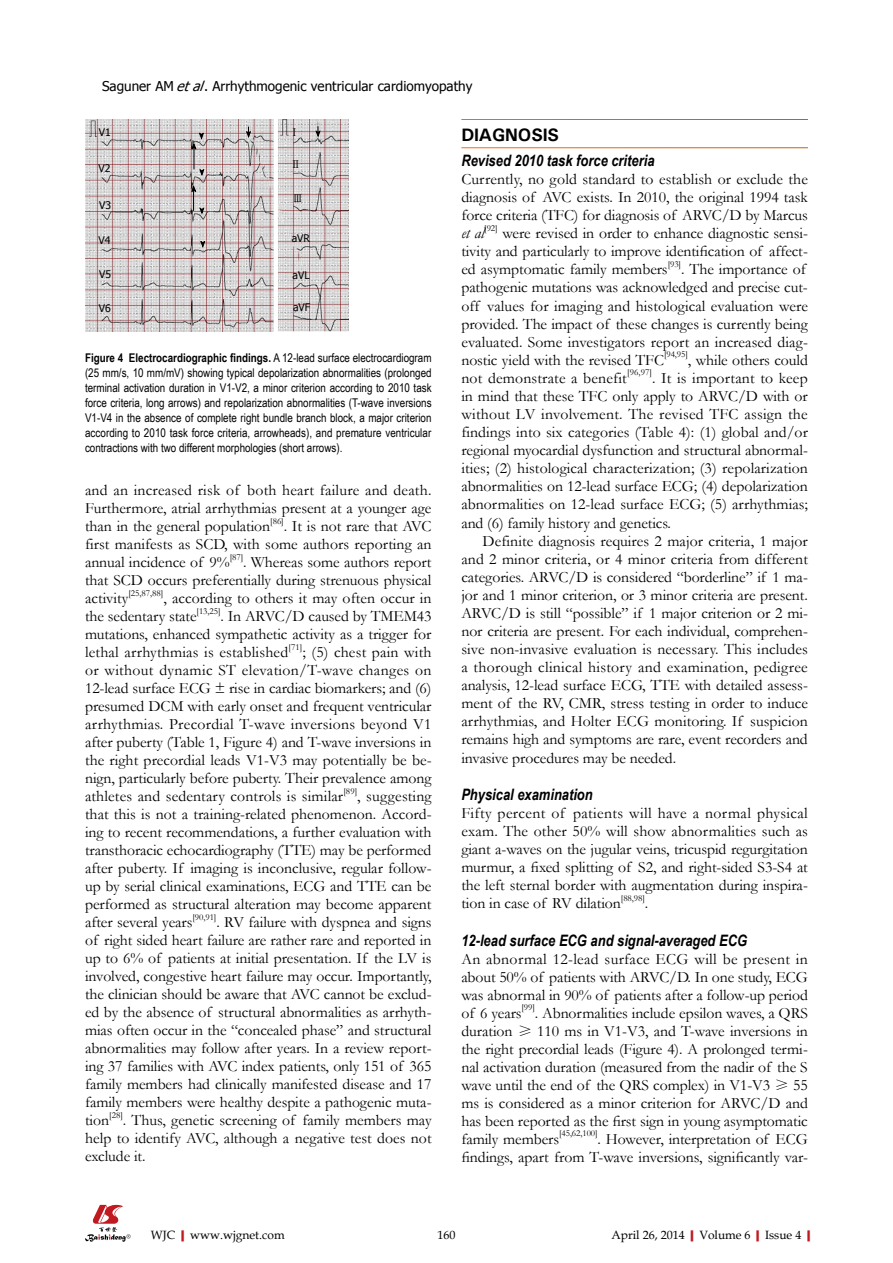
<style>
.page{position:relative;width:893px;height:1263px;background:#fff}
.page>*{position:absolute;margin:0;border:0;box-sizing:border-box;transform-origin:0 0}
.t1{font:700 18px "Univers";letter-spacing:-.01em;color:#000}
.t2{font:15.75px/18px "Garamond";letter-spacing:-.005em;color:#000;text-align:justify}
.t3{font:italic 700 15.75px "Arial Narrow";color:#000}
.t4{font:italic 15.75px "Garamond";color:#000}
.t5{font:13.5px "Tahoma";color:#000}
.t6{font:12px/15px "Arial Narrow";color:#000;text-align:justify}
.t7{font:12px "Book Antiqua";color:#000}
.t8{font:10.5px "Tahoma";color:#000}
.t9{font:10.5px "Koz Min Pro";color:#000}
.t10{font:9.15px "Garamond";letter-spacing:-.005em;color:#000}
.s1{font-style:italic}
.s2{font-weight:700}
.s3{font-family:"Sim Sun";font-size:14.25px}
.s4{font-weight:700;color:#c01920}
</style>
<div class="page">
<svg style="left:85px;top:1205px;width:46px;height:37px"></svg>
<img style="left:85px;top:119px;width:189px;height:213px">
<img style="left:278px;top:119px;width:70px;height:213px">
<svg style="left:316px;top:126px;width:4px;height:11px"></svg>
<svg style="left:246px;top:127px;width:5px;height:10px"></svg>
<svg style="left:192px;top:133px;width:12px;height:42px"></svg>
<svg style="left:191px;top:186px;width:13px;height:28px"></svg>
<svg style="left:200px;top:241px;width:5px;height:6px"></svg>
<p class="t5" style="left:102px;top:77px;width:372px">Saguner AM <span class="s1">etal</span>. Arrhythmogenic ventricular cardiomyopathy</p>
<p class="t8" style="left:99px;top:125px;width:14px">V1</p>
<p class="t8" style="left:98px;top:161px;width:14px">V2</p>
<p class="t8" style="left:99px;top:198px;width:14px">V3</p>
<p class="t8" style="left:99px;top:233px;width:14px">V4</p>
<p class="t8" style="left:99px;top:267px;width:14px">V5</p>
<p class="t8" style="left:99px;top:302px;width:14px">V6</p>
<p class="t9" style="left:289px;top:125px;width:12px">Ⅰ</p>
<p class="t9" style="left:291px;top:156px;width:12px">Ⅱ</p>
<p class="t9" style="left:292px;top:191px;width:12px">Ⅲ</p>
<p class="t8" style="left:292px;top:231px;width:20px">aVR</p>
<p class="t8" style="left:293px;top:268px;width:19px">aVL</p>
<p class="t8" style="left:293px;top:300px;width:19px">aVF</p>
<p class="t6" style="left:85px;top:350px;width:348px"><span class="s2">Figure 4 Electrocardiographic findings.</span> A 12-lead surface electrocardiogram (25 mm/s, 10 mm/mV) showing typical depolarization abnormalities (prolonged terminal activation duration in V1-V2, a minor criterion according to 2010 task force criteria, long arrows) and repolarization abnormalities (T-wave inversions V1-V4 in the absence of complete right bundle branch block, a major criterion according to 2010 task force criteria, arrowheads), and premature ventricular contractions with two different morphologies (short arrows).</p>
<p class="t2" style="left:85px;top:481px;width:348px">and an increased risk of both heart failure and death.<br>Furthermore, atrial arrhythmias present at a younger age than in the general population</p>
<p class="t10" style="left:270px;top:515px;width:15px">[86]</p>
<p class="t2" style="left:85px;top:517px;width:348px;text-indent:199px">. It is not rare that AVC first manifests as SCD, with some authors reporting an annual incidence of 9%</p>
<p class="t10" style="left:230px;top:551px;width:15px">[87]</p>
<p class="t2" style="left:85px;top:553px;width:348px;text-indent:158px">. Whereas some authors report that SCD occurs preferentially during strenuous physical activity</p>
<p class="t10" style="left:128px;top:587px;width:37px">[25,87,88]</p>
<p class="t2" style="left:85px;top:589px;width:348px;text-indent:78px">, according to others it may often occur in the sedentary state</p>
<p class="t10" style="left:197px;top:605px;width:25px">[13,25]</p>
<p class="t2" style="left:85px;top:607px;width:348px;text-indent:135px">. In ARVC/D caused by TMEM43 mutations, enhanced sympathetic activity as a trigger for lethal arrhythmias is established</p>
<p class="t10" style="left:288px;top:641px;width:15px">[71]</p>
<p class="t2" style="left:85px;top:643px;width:348px;text-indent:217px">; (5) chest pain with or without dynamic ST elevation/T-wave changes on 12-lead surface ECG ± rise in cardiac biomarkers; and (6) presumed DCM with early onset and frequent ventricular arrhythmias. Precordial T-wave inversions beyond V1 after puberty (Table 1, Figure 4) and T-wave inversions in the right precordial leads V1-V3 may potentially be be&shy;nign, particularly before puberty. Their prevalence among athletes and sedentary controls is similar</p>
<p class="t10" style="left:343px;top:785px;width:15px">[89]</p>
<p class="t2" style="left:85px;top:787px;width:348px;text-indent:272px">, suggesting that this is not a training-related phenomenon. Accord&shy;ing to recent recommendations, a further evaluation with transthoracic echocardiography (TTE) may be performed after puberty. If imaging is inconclusive, regular follow&shy;up by serial clinical examinations, ECG and TTE can be performed as structural alteration may become apparent after several years</p>
<p class="t10" style="left:192px;top:911px;width:25px">[90,91]</p>
<p class="t2" style="left:85px;top:913px;width:348px;text-indent:131px">. RV failure with dyspnea and signs of right sided heart failure are rather rare and reported in up to 6% of patients at initial presentation. If the LV is involved, congestive heart failure may occur. Importantly, the clinician should be aware that AVC cannot be exclud&shy;ed by the absence of structural abnormalities as arrhyth&shy;mias often occur in the “concealed phase” and structural abnormalities may follow after years. In a review report&shy;ing 37 families with AVC index patients, only 151 of 365 family members had clinically manifested disease and 17 family members were healthy despite a pathogenic muta&shy;tion</p>
<p class="t10" style="left:109px;top:1109px;width:15px">[28]</p>
<p class="t2" style="left:85px;top:1111px;width:348px;text-indent:38px">. Thus, genetic screening of family members may help to identify AVC, although a negative test does not exclude it.</p>
<p class="t1" style="left:461px;top:123px;width:99px">DIAGNOSIS</p>
<p class="t3" style="left:461px;top:149px;width:195px">Revised 2010 task force criteria</p>
<p class="t2" style="left:461px;top:170px;width:348px">Currently, no gold standard to establish or exclude the diagnosis of AVC exists. In 2010, the original 1994 task force criteria (TFC) for diagnosis of ARVC/D by Marcus</p>
<p class="t4" style="left:461px;top:223px;width:24px">et al</p>
<p class="t10" style="left:484px;top:222px;width:15px">[92]</p>
<p class="t2" style="left:461px;top:224px;width:348px;text-indent:41px">were revised in order to enhance diagnostic sensi&shy;tivity and particularly to improve identification of affect&shy;ed asymptomatic family members</p>
<p class="t10" style="left:668px;top:258px;width:15px">[93]</p>
<p class="t2" style="left:461px;top:260px;width:348px;text-align:left;text-indent:220px">. The importance of pathogenic mutations was acknowledged and precise cut&shy;off values for imaging and histological evaluation were provided. The impact of these changes is currently being evaluated. Some investigators report an increased diag&shy;nostic yield with the revised TFC</p>
<p class="t10" style="left:664px;top:348px;width:25px">[94,95]</p>
<p class="t2" style="left:688px;top:350px;width:122px">, while others could</p>
<p class="t2" style="left:461px;top:368px;width:167px">not demonstrate a benefit</p>
<p class="t10" style="left:627px;top:366px;width:26px">[96,97]</p>
<p class="t2" style="left:461px;top:368px;width:348px;text-indent:191px">. It is important to keep in mind that these TFC only apply to ARVC/D with or without LV involvement. The revised TFC assign the findings into six categories (Table 4): (1) global and/or regional myocardial dysfunction and structural abnormal&shy;ities; (2) histological characterization; (3) repolarization abnormalities on 12-lead surface ECG; (4) depolarization abnormalities on 12-lead surface ECG; (5) arrhythmias; and (6) family history and genetics.</p>
<p class="t2" style="left:461px;top:531px;width:348px;text-indent:21px">Definite diagnosis requires 2 major criteria, 1 major and 2 minor criteria, or 4 minor criteria from different categories. ARVC/D is considered “borderline” if 1 ma&shy;jor and 1 minor criterion, or 3 minor criteria are present.<br>ARVC/D is still “possible” if 1 major criterion or 2 mi&shy;nor criteria are present. For each individual, comprehen&shy;sive non-invasive evaluation is necessary. This includes a thorough clinical history and examination, pedigree analysis, 12-lead surface ECG, TTE with detailed assess&shy;ment of the RV, CMR, stress testing in order to induce arrhythmias, and Holter ECG monitoring. If suspicion remains high and symptoms are rare, event recorders and invasive procedures may be needed.</p>
<p class="t3" style="left:461px;top:782px;width:133px">Physical examination</p>
<p class="t2" style="left:461px;top:804px;width:348px">Fifty percent of patients will have a normal physical exam. The other 50% will show abnormalities such as giant a-waves on the jugular veins, tricuspid regurgitation murmur, a fixed splitting of S2, and right-sided S3-S4 at the left sternal border with augmentation during inspira&shy;tion in case of RV dilation</p>
<p class="t10" style="left:621px;top:891px;width:25px">[88,98]</p>
<p class="t2" style="left:645px;top:894px;width:5px">.</p>
<p class="t3" style="left:461px;top:928px;width:287px">12-lead surface ECG and signal-averaged ECG</p>
<p class="t2" style="left:461px;top:949px;width:348px">An abnormal 12-lead surface ECG will be present in about 50% of patients with ARVC/D. In one study, ECG was abnormal in 90% of patients after a follow-up period of 6 years</p>
<p class="t10" style="left:521px;top:1001px;width:15px">[99]</p>
<p class="t2" style="left:461px;top:1003px;width:348px;text-indent:74px">. Abnormalities include epsilon waves, a QRS duration <span class="s3">≥</span> 110 ms in V1-V3, and T-wave inversions in the right precordial leads (Figure 4). A prolonged termi&shy;nal activation duration (measured from the nadir of the S wave until the end of the QRS complex) in V1-V3 <span class="s3">≥</span> 55 ms is considered as a minor criterion for ARVC/D and has been reported as the first sign in young asymptomatic family members</p>
<p class="t10" style="left:559px;top:1127px;width:40px">[45,62,100]</p>
<p class="t2" style="left:461px;top:1129px;width:348px;text-align:right">. However, interpretation of ECG<br>findings, apart from T-wave inversions, significantly var-</p>
<p class="t7" style="left:151px;top:1226px;width:135px">WJC<span class="s4">|</span>www.wjgnet.com</p>
<p class="t7" style="left:437px;top:1226px;width:19px">160</p>
<p class="t7" style="left:611px;top:1226px;width:206px">April 26, 2014<span class="s4">|</span>Volume 6<span class="s4">|</span>Issue 4<span class="s4">|</span></p>
</div>
